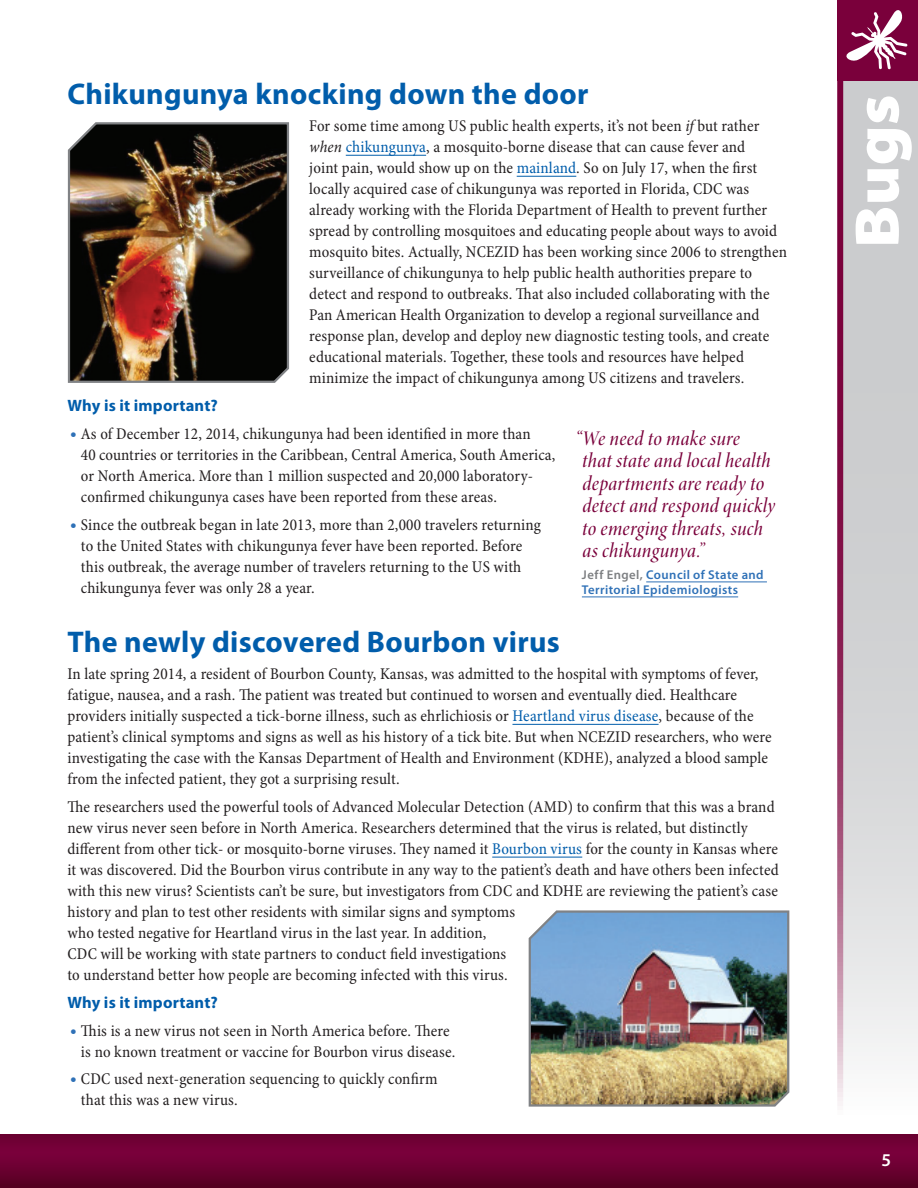
<style>
.page{position:relative;width:918px;height:1188px;background:#fff}
.page>*{position:absolute;margin:0;border:0;box-sizing:border-box;transform-origin:0 0}
.H1_CUSTOM{font:900 semi-expanded 63px "Myriad Pro";color:#fff}
.t1{font:700 30px "Myriad Pro";letter-spacing:.01em;color:#015dab}
.Pull_Quote{font:21px/22.5px "Minion Pro Medium Cn It Disp";letter-spacing:.015em;color:#7a003b}
.t2{font:600 18px "Myriad Pro";color:#fff}
.Body_1{font:condensed 16.5px/21px "Minion Pro";letter-spacing:.01em;color:#231f20}
.Body_1-2{font:700 16.5px "Myriad Pro";letter-spacing:.01em;color:#015dab}
.Pull_Quote_2{font:600 12.75px/15px "Myriad Pro";letter-spacing:.035em;color:#2f71b7}
.s1{font-style:italic}
.s2{color:#015dab}
.s3{font-family:"Myriad Pro";font-weight:900;font-stretch:normal;color:#2f71b7}
.s4{color:#7d7f82}
</style>
<div class="page">
<svg style="left:0;top:1134px;width:918px;height:54px;background:#6b0030"></svg>
<svg style="left:837px;top:81px;width:81px;height:1056px;background:#d2cbd0"></svg>
<div style="left:837px;top:0;width:81px;height:81px;background:#7a003b"></div>
<svg style="left:846px;top:10px;width:62px;height:59px"></svg>
<hr style="left:346px;top:155px;width:80px;height:1px;background:#015dab">
<hr style="left:517px;top:176px;width:59px;height:1px;background:#015dab">
<img style="left:67px;top:122px;width:222px;height:261px">
<hr style="left:646px;top:582px;width:121px;height:1px;background:#2f71b7">
<hr style="left:582px;top:597px;width:156px;height:1px;background:#2f71b7">
<hr style="left:512px;top:724px;width:147px;height:1px;background:#015dab">
<hr style="left:492px;top:857px;width:90px;height:1px;background:#015dab">
<img style="left:528px;top:910px;width:262px;height:197px">
<h1 class="t1" style="left:68px;top:74px;width:523px">Chikungunya knocking down the door</h1>
<p class="Body_1" style="left:309px;top:116px;width:479px">For some time among US public health experts, it’s not been <span class="s1">if</span> but rather <span class="s1">when</span> <span class="s2">chikungunya</span>, a mosquito-borne disease that can cause fever and<br>joint pain, would show up on the <span class="s2">mainland</span>. So on July 17, when the first locally acquired case of chikungunya was reported in Florida, CDC was already working with the Florida Department of Health to prevent further spread by controlling mosquitoes and educating people about ways to avoid mosquito bites. Actually, NCEZID has been working since 2006 to strengthen surveillance of chikungunya to help public health authorities prepare to detect and respond to outbreaks. That also included collaborating with the Pan American Health Organization to develop a regional surveillance and response plan, develop and deploy new diagnostic testing tools, and create educational materials. Together, these tools and resources have helped minimize the impact of chikungunya among US citizens and travelers.</p>
<p class="Body_1-2" style="left:68px;top:395px;width:152px">Why is it important?</p>
<p class="Body_1" style="left:81px;top:424px;width:476px;text-indent:-10px"><span class="s3">•</span> As of December 12, 2014, chikungunya had been identified in more than<br>40 countries or territories in the Caribbean, Central America, South America, or North America. More than 1 million suspected and 20,000 laboratory&shy;confirmed chikungunya cases have been reported from these areas.</p>
<p class="Body_1" style="left:81px;top:514px;width:461px;text-indent:-10px"><span class="s3">•</span> Since the outbreak began in late 2013, more than 2,000 travelers returning to the United States with chikungunya fever have been reported. Before this outbreak, the average number of travelers returning to the US with chikungunya fever was only 28 a year.</p>
<p class="Pull_Quote" style="left:582px;top:427px;width:194px;text-indent:-7px">“We need to make sure<br>that state and local health departments are ready to detect and respond quickly to emerging threats, such as chikungunya.”</p>
<p class="Pull_Quote_2" style="left:582px;top:567px;width:183px"><span class="s4">Jeff Engel,</span> Council of State and<br>Territorial Epidemiologists</p>
<h1 class="t1" style="left:68px;top:622px;width:494px">The newly discovered Bourbon virus</h1>
<p class="Body_1" style="left:68px;top:664px;width:706px">In late spring 2014, a resident of Bourbon County, Kansas, was admitted to the hospital with symptoms of fever, fatigue, nausea, and a rash. The patient was treated but continued to worsen and eventually died. Healthcare providers initially suspected a tick-borne illness, such as ehrlichiosis or <span class="s2">Heartland virus disease</span>, because of the patient’s clinical symptoms and signs as well as his history of a tick bite. But when NCEZID researchers, who were investigating the case with the Kansas Department of Health and Environment (KDHE), analyzed a blood sample from the infected patient, they got a surprising result.</p>
<p class="Body_1" style="left:68px;top:797px;width:713px">The researchers used the powerful tools of Advanced Molecular Detection (AMD) to confirm that this was a brand new virus never seen before in North America. Researchers determined that the virus is related, but distinctly different from other tick- or mosquito-borne viruses. They named it <span class="s2">Bourbon virus</span> for the county in Kansas where it was discovered. Did the Bourbon virus contribute in any way to the patient’s death and have others been infected with this new virus? Scientists can’t be sure, but investigators from CDC and KDHE are reviewing the patient’s case history and plan to test other residents with similar signs and symptoms<br>who tested negative for Heartland virus in the last year. In addition,<br>CDC will be working with state partners to conduct field investigations<br>to understand better how people are becoming infected with this virus.</p>
<p class="Body_1-2" style="left:68px;top:992px;width:152px">Why is it important?</p>
<p class="Body_1" style="left:81px;top:1021px;width:376px;text-indent:-10px"><span class="s3">•</span> This is a new virus not seen in North America before. There is no known treatment or vaccine for Bourbon virus disease.</p>
<p class="Body_1" style="left:81px;top:1069px;width:358px;text-indent:-10px"><span class="s3">•</span> CDC used next-generation sequencing to quickly confirm that this was a new virus.</p>
<p class="H1_CUSTOM" style="left:841px;top:248px;width:155px;rotate:-90deg">Bugs</p>
<p class="t2" style="left:881px;top:1149px;width:11px">5</p>
</div>
